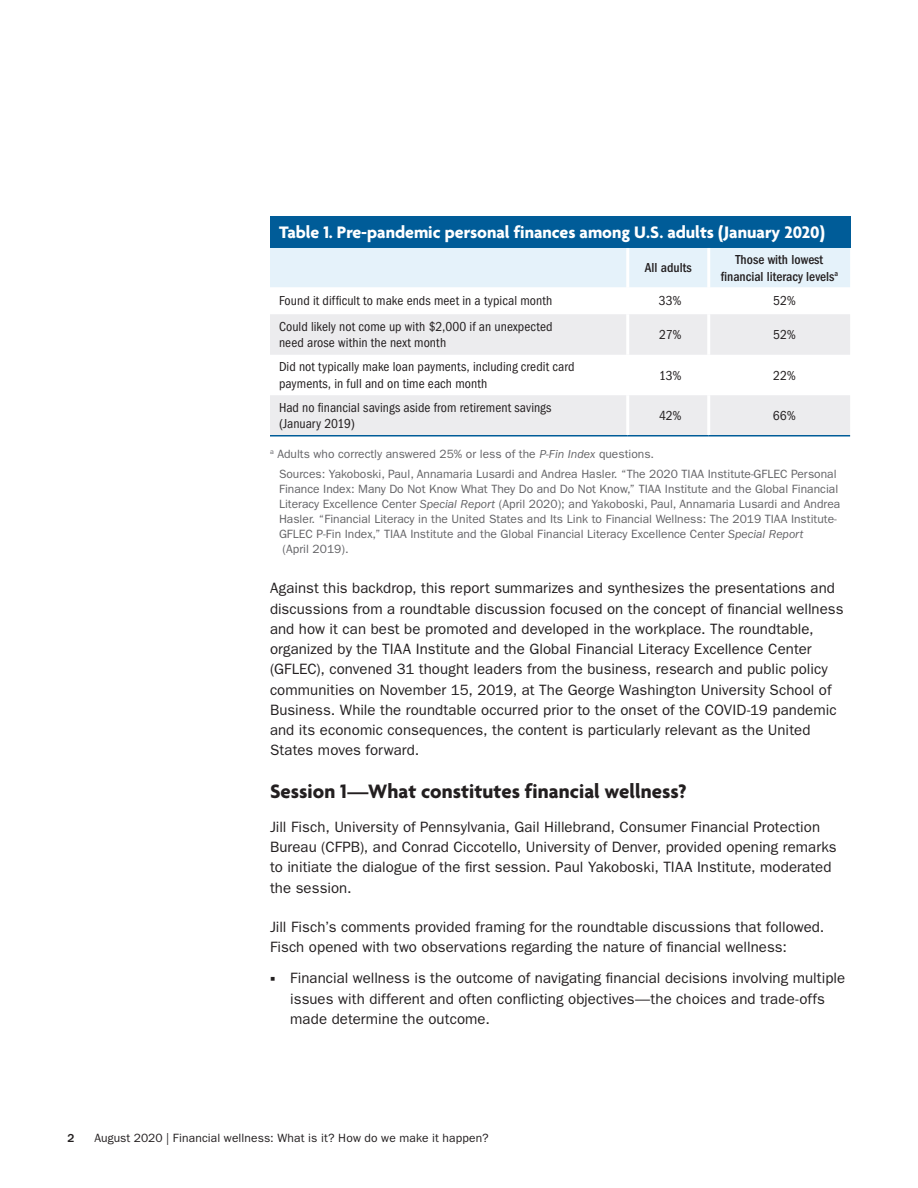
<style>
.page{position:relative;width:918px;height:1188px;background:#fff}
.page>*{position:absolute;margin:0;border:0;box-sizing:border-box;transform-origin:0 0}
._5B_Page_Subtitle__A{font:700 21px "Agenda";color:#231f20}
._12B_Table_Header_Re{font:700 18px "Agenda";color:#fff}
._7A_Body_Text__FG_10{font:15px/20.2px "ITC Franklin Gothic Std";letter-spacing:.005em;color:#231f20}
._7B_Body_Text_Before{font:15px/20.2px "ITC Franklin Gothic Std";letter-spacing:.005em;color:#231f20}
._12D_Table_Body__FG{font:condensed 13.5px/16.5px "ITC Franklin Gothic Std";letter-spacing:.005em;color:#231f20}
._12C_Table_Section_C{font:500 condensed 13.5px/16.5px "ITC Franklin Gothic Std";color:#231f20;text-align:center}
._12E_Table_Footnote{font:12px/15px "ITC Franklin Gothic Std";color:#636366}
.t1{font:12px "ITC Franklin Gothic Std";letter-spacing:.01em;color:#231f20}
.t2{font:500 12px "ITC Franklin Gothic Std";color:#231f20}
.s1{font-style:italic}
</style>
<div class="page">
<div style="left:270px;top:216px;width:580px;height:32px;background:#005c98"></div>
<div style="left:270px;top:248px;width:580px;height:39px;background:#e5f2fa"></div>
<svg style="left:270px;top:314px;width:580px;height:121px;fill:#ececee"></svg>
<hr style="left:626px;top:248px;width:3px;height:39px;background:#fff">
<hr style="left:707px;top:248px;width:3px;height:39px;background:#fff">
<hr style="left:626px;top:314px;width:3px;height:41px;background:#fff">
<hr style="left:707px;top:314px;width:3px;height:41px;background:#fff">
<hr style="left:626px;top:355px;width:3px;height:40px;background:#fff">
<hr style="left:707px;top:355px;width:3px;height:40px;background:#fff">
<hr style="left:626px;top:395px;width:3px;height:40px;background:#fff">
<hr style="left:707px;top:395px;width:3px;height:40px;background:#fff">
<hr style="left:270px;top:435px;width:358px;height:2px;background:#005c98">
<hr style="left:628px;top:435px;width:81px;height:2px;background:#005c98">
<hr style="left:709px;top:435px;width:141px;height:2px;background:#005c98">
<p class="_12B_Table_Header_Re" style="left:279px;top:223px;width:547px">Table 1. Pre-pandemic personal finances among U.S. adults (January 2020)</p>
<p class="_12C_Table_Section_C" style="left:645px;top:260px;width:48px">All adults</p>
<p class="_12C_Table_Section_C" style="left:721px;top:251px;width:119px">Those with lowest financial literacy levels<sup>a</sup></p>
<p class="_12D_Table_Body__FG" style="left:279px;top:293px;width:275px">Found it difficult to make ends meet in a typical month</p>
<p class="_12D_Table_Body__FG" style="left:659px;top:293px;width:24px">33%</p>
<p class="_12D_Table_Body__FG" style="left:773px;top:293px;width:24px">52%</p>
<p class="_12D_Table_Body__FG" style="left:279px;top:318px;width:275px">Could likely not come up with $2,000 if an unexpected need arose within the next month</p>
<p class="_12D_Table_Body__FG" style="left:659px;top:327px;width:24px">27%</p>
<p class="_12D_Table_Body__FG" style="left:773px;top:327px;width:24px">52%</p>
<p class="_12D_Table_Body__FG" style="left:279px;top:359px;width:297px">Did not typically make loan payments, including credit card payments, in full and on time each month</p>
<p class="_12D_Table_Body__FG" style="left:659px;top:367px;width:24px">13%</p>
<p class="_12D_Table_Body__FG" style="left:773px;top:367px;width:24px">22%</p>
<p class="_12D_Table_Body__FG" style="left:279px;top:399px;width:274px">Had no financial savings aside from retirement savings (January 2019)</p>
<p class="_12D_Table_Body__FG" style="left:659px;top:408px;width:24px">42%</p>
<p class="_12D_Table_Body__FG" style="left:773px;top:408px;width:25px">66%</p>
<p class="_12E_Table_Footnote" style="left:270px;top:447px;width:386px"><sup>a</sup> Adults who correctly answered 25% or less of the <span class="s1">P-Fin Index</span> questions.</p>
<p class="_12E_Table_Footnote" style="left:279px;top:466px;width:563px">Sources: Yakoboski, Paul, Annamaria Lusardi and Andrea Hasler. “The 2020 TIAA Institute-GFLEC Personal Finance Index: Many Do Not Know What They Do and Do Not Know,” TIAA Institute and the Global Financial Literacy Excellence Center <span class="s1">Special Report</span> (April 2020); and Yakoboski, Paul, Annamaria Lusardi and Andrea Hasler. “Financial Literacy in the United States and Its Link to Financial Wellness: The 2019 TIAA Institute-GFLEC P-Fin Index,” TIAA Institute and the Global Financial Literacy Excellence Center <span class="s1">Special Report<br></span>(April 2019).</p>
<p class="_7A_Body_Text__FG_10" style="left:270px;top:578px;width:575px">Against this backdrop, this report summarizes and synthesizes the presentations and discussions from a roundtable discussion focused on the concept of financial wellness and how it can best be promoted and developed in the workplace. The roundtable, organized by the TIAA Institute and the Global Financial Literacy Excellence Center (GFLEC), convened 31 thought leaders from the business, research and public policy communities on November 15, 2019, at The George Washington University School of Business. While the roundtable occurred prior to the onset of the COVID-19 pandemic and its economic consequences, the content is particularly relevant as the United States moves forward.</p>
<p class="_5B_Page_Subtitle__A" style="left:270px;top:780px;width:418px">Session 1—What constitutes financial wellness?</p>
<p class="_7A_Body_Text__FG_10" style="left:270px;top:817px;width:568px">Jill Fisch, University of Pennsylvania, Gail Hillebrand, Consumer Financial Protection Bureau (CFPB), and Conrad Ciccotello, University of Denver, provided opening remarks to initiate the dialogue of the first session. Paul Yakoboski, TIAA Institute, moderated the session.</p>
<p class="_7B_Body_Text_Before" style="left:270px;top:916px;width:556px">Jill Fisch’s comments provided framing for the roundtable discussions that followed.<br>Fisch opened with two observations regarding the nature of financial wellness:</p>
<p class="_7A_Body_Text__FG_10" style="left:290px;top:968px;width:557px">Financial wellness is the outcome of navigating financial decisions involving multiple issues with different and often conflicting objectives—the choices and trade-offs made determine the outcome.</p>
<p class="t2" style="left:68px;top:1131px;width:9px">2</p>
<p class="t1" style="left:94px;top:1131px;width:396px">August 2020 | Financial wellness: What is it? How do we make it happen?</p>
</div>
